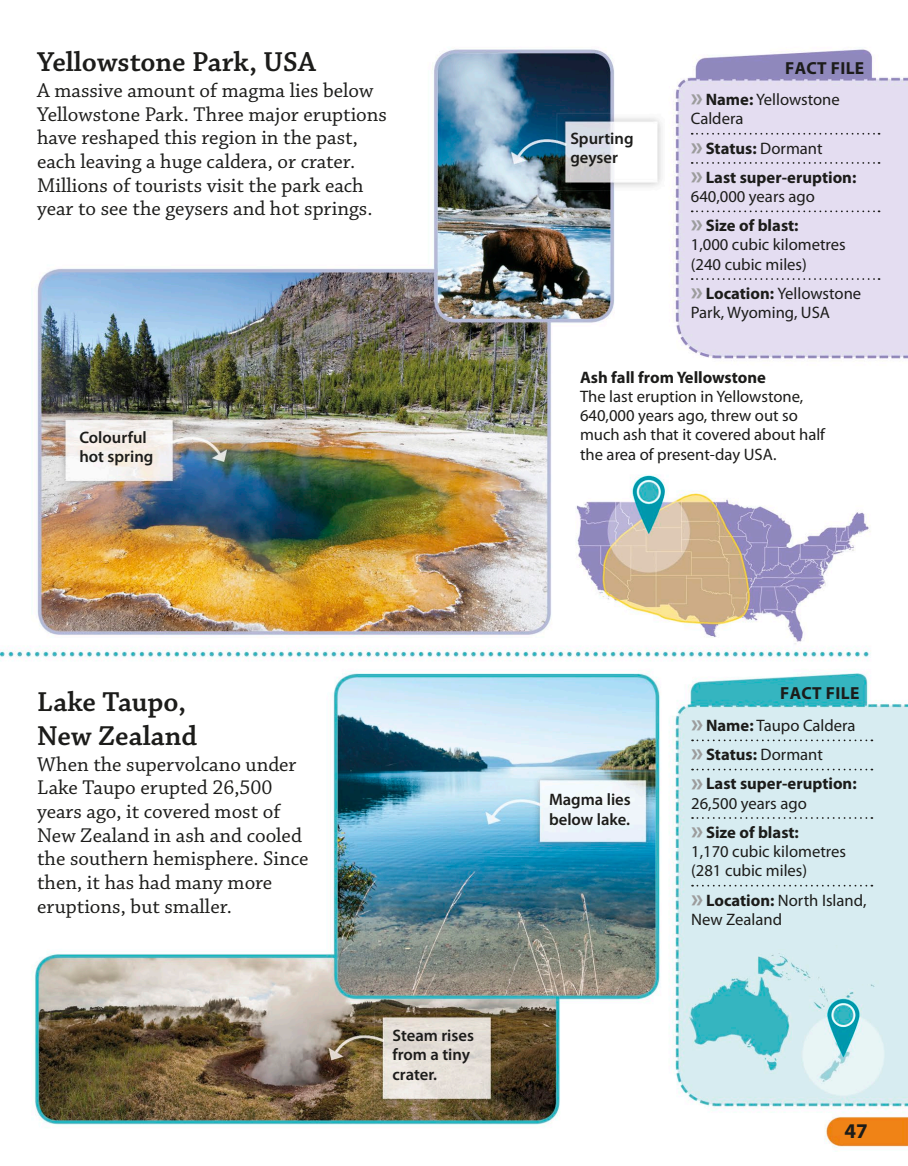
<style>
.page{position:relative;width:908px;height:1166px;background:#fff}
.page>*{position:absolute;margin:0;border:0;box-sizing:border-box;transform-origin:0 0}
.t1{font:600 28.88px/33.2px "Chaparral Pro";color:#1c1c1a}
.t2{font:21px/23.6px "Chaparral Pro";color:#1c1c1a}
.t3{font:700 21px "Myriad Pro";color:#1c1c1a}
.t4{font:700 17.5px "Myriad Pro";letter-spacing:.02em;color:#1c1c1a}
.t5{font:16.62px/19.2px "Myriad Pro";color:#1c1c1a}
.t6{font:700 16.62px/29.2px "Myriad Pro";color:#1c1c1a}
.t7{font:600 16.62px/19.2px "Myriad Pro";color:#1c1c1a}
.s1{font-weight:700;font-size:26.25px;color:#9c9c9c}
.s2{font-weight:700}
.s3{font-size:26.25px;color:#9c9c9c}
.s4{font-weight:400}
</style>
<div class="page">
<img style="left:0;top:49px;width:908px;height:1099px">
<svg style="left:692px;top:739px;width:180px;height:2px"></svg>
<svg style="left:692px;top:769px;width:180px;height:1px"></svg>
<svg style="left:692px;top:817px;width:180px;height:2px"></svg>
<svg style="left:692px;top:885px;width:180px;height:1px"></svg>
<svg style="left:692px;top:133px;width:187px;height:2px"></svg>
<svg style="left:692px;top:162px;width:187px;height:2px"></svg>
<svg style="left:692px;top:210px;width:187px;height:2px"></svg>
<svg style="left:692px;top:278px;width:187px;height:2px"></svg>
<h1 class="t1" style="left:37px;top:46px;width:280px">Yellowstone Park, USA</h1>
<p class="t2" style="left:37px;top:79px;width:351px">A massive amount of magma lies below Yellowstone Park. Three major eruptions have reshaped this region in the past, each leaving a huge caldera, or crater.<br>Millions of tourists visit the park each year to see the geysers and hot springs.</p>
<p class="t7" style="left:79px;top:428px;width:76px">Colourful hot spring</p>
<p class="t7" style="left:570px;top:129px;width:65px">Spurting geyser</p>
<p class="t4" style="left:785px;top:59px;width:81px">FACT FILE</p>
<p class="t5" style="left:691px;top:90px;width:151px"><span class="s1">»</span> <span class="s2">Name:</span> Yellowstone<br>Caldera</p>
<p class="t6" style="left:691px;top:134px;width:167px"><span class="s3">»</span> Status: <span class="s4">Dormant<br></span><span class="s3">»</span> Last super-eruption:</p>
<p class="t5" style="left:691px;top:182px;width:126px;line-height:29.2px">640,000 years ago <span class="s1">»</span> <span class="s2">Size of blast:</span></p>
<p class="t5" style="left:691px;top:236px;width:156px">1,000 cubic kilometres (240 cubic miles)</p>
<p class="t5" style="left:691px;top:284px;width:172px"><span class="s1">»</span> <span class="s2">Location:</span> Yellowstone<br>Park, Wyoming, USA</p>
<p class="t6" style="left:580px;top:362px;width:187px">Ash fall from Yellowstone</p>
<p class="t5" style="left:580px;top:387px;width:247px">The last eruption in Yellowstone,<br>640,000 years ago, threw out so much ash that it covered about half the area of present-day USA.</p>
<h1 class="t1" style="left:37px;top:686px;width:162px">Lake Taupo,<br>New Zealand</h1>
<p class="t2" style="left:37px;top:753px;width:273px">When the supervolcano under<br>Lake Taupo erupted 26,500 years ago, it covered most of<br>New Zealand in ash and cooled the southern hemisphere. Since then, it has had many more eruptions, but smaller.</p>
<p class="t7" style="left:392px;top:1026px;width:83px">Steam rises from a tiny crater.</p>
<p class="t7" style="left:549px;top:790px;width:83px">Magma lies below lake.</p>
<p class="t4" style="left:780px;top:683px;width:81px">FACT FILE</p>
<p class="t6" style="left:691px;top:711px;width:167px"><span class="s3">»</span> Name: <span class="s4">Taupo Caldera </span><span class="s3">»</span> Status: <span class="s4">Dormant<br></span><span class="s3">»</span> Last super-eruption:</p>
<p class="t5" style="left:691px;top:789px;width:117px;line-height:29.2px">26,500 years ago <span class="s1">»</span> <span class="s2">Size of blast:</span></p>
<p class="t5" style="left:691px;top:842px;width:156px">1,170 cubic kilometres (281 cubic miles)</p>
<p class="t5" style="left:691px;top:891px;width:177px"><span class="s1">»</span> <span class="s2">Location:</span> North Island,<br>New Zealand</p>
<p class="t3" style="left:844px;top:1119px;width:25px">47</p>
</div>
